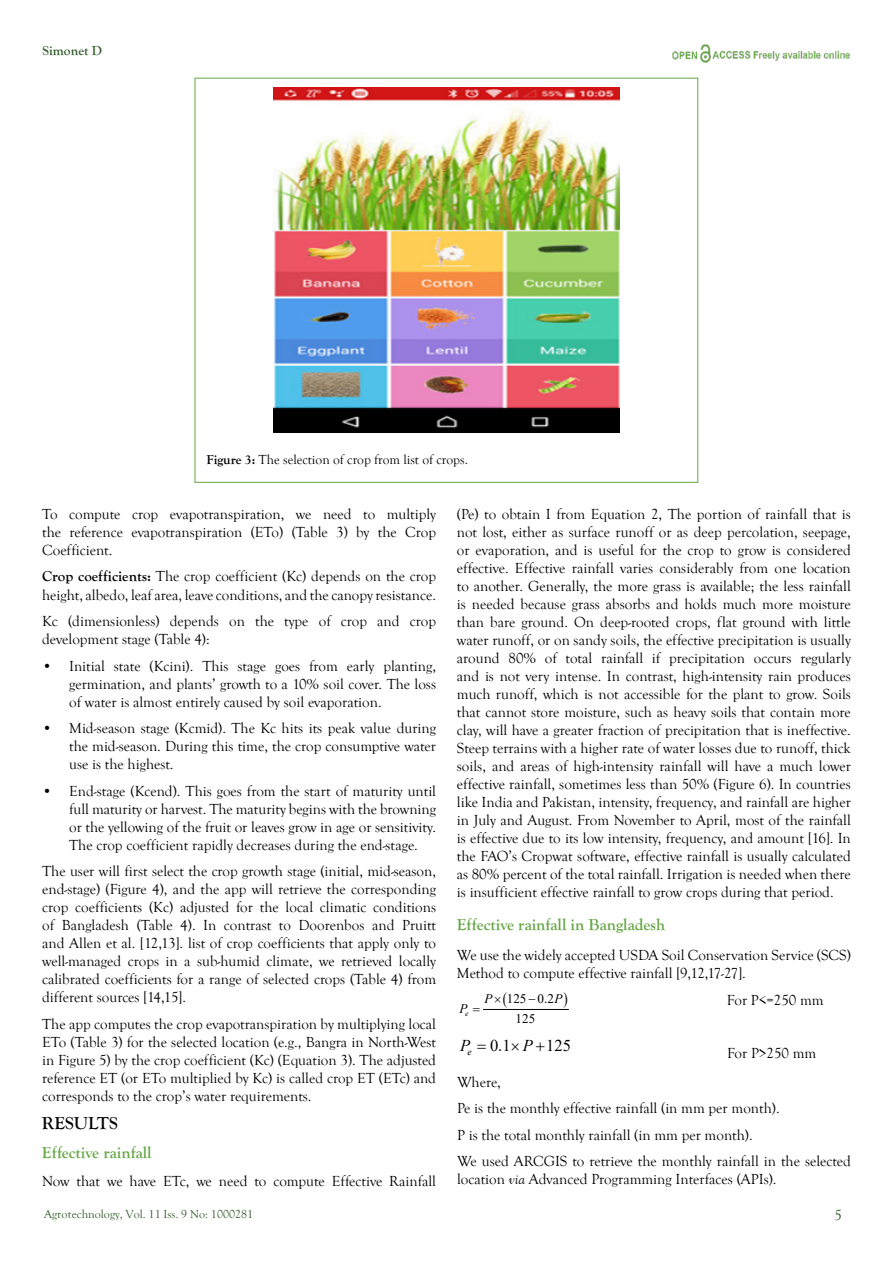
<style>
.page{position:relative;width:893px;height:1263px;background:#fff}
.page>*{position:absolute;margin:0;border:0;box-sizing:border-box;transform-origin:0 0}
.t1{font:700 18px "Goudy Old Style T";color:#000}
.t2{font:700 16.5px "Goudy Old Style T";color:#67a747}
.t3{font:16.5px "Times New Roman";color:#000}
.t4{font:italic 16.5px "Times New Roman";color:#000}
.t5{font:15px/18px "Goudy Old Style T";color:#000;text-align:justify}
.t6{font:15px "Goudy Old Style T";color:#2f5b28}
.t7{font:13.5px "Goudy Old Style T";color:#000}
.t8{font:700 13.5px "Goudy Old Style T";color:#2f5b28}
.t9{font:13.05px/19.6px "Times New Roman";color:#000}
.t10{font:italic 13.05px "Times New Roman";color:#000}
.t11{font:12px "Goudy Old Style T";color:#2f5b28}
.t12{font:italic 9.6px "Times New Roman";color:#000}
.t13{font:italic 7.5px "Times New Roman";color:#000}
.s1{font-weight:700}
.s2{font-style:italic}
</style>
<div class="page">
<img style="left:672px;top:44px;width:178px;height:19px">
<hr style="left:483px;top:1009px;width:85px;height:1px;background:#000">
<img style="left:273px;top:88px;width:347px;height:345px">
<p class="t8" style="left:43px;top:43px;width:61px">Simonet D</p>
<p class="t7" style="left:206px;top:452px;width:263px"><span class="s1">Figure 3:</span> The selection of crop from list of crops.</p>
<p class="t5" style="left:42px;top:505px;width:395px">To compute crop evapotranspiration, we need to multiply the reference evapotranspiration (ETo) (Table 3) by the Crop Coefficient.</p>
<p class="t5" style="left:42px;top:568px;width:395px"><span class="s1">Crop coefficients:</span> The crop coefficient (Kc) depends on the crop height, albedo, leaf area, leave conditions, and the canopy resistance.</p>
<p class="t5" style="left:42px;top:612px;width:395px">Kc (dimensionless) depends on the type of crop and crop development stage (Table 4):</p>
<p class="t5" style="left:69px;top:657px;width:368px;text-indent:-27px">• Initial state (Kcini). This stage goes from early planting, germination, and plants’ growth to a 10% soil cover. The loss of water is almost entirely caused by soil evaporation.</p>
<p class="t5" style="left:69px;top:719px;width:368px;text-indent:-27px">• Mid-season stage (Kcmid). The Kc hits its peak value during the mid-season. During this time, the crop consumptive water use is the highest.</p>
<p class="t5" style="left:69px;top:782px;width:368px;text-indent:-27px">• End-stage (Kcend). This goes from the start of maturity until full maturity or harvest. The maturity begins with the browning or the yellowing of the fruit or leaves grow in age or sensitivity.<br>The crop coefficient rapidly decreases during the end-stage.</p>
<p class="t5" style="left:42px;top:862px;width:395px">The user will first select the crop growth stage (initial, mid-season, end-stage) (Figure 4), and the app will retrieve the corresponding crop coefficients (Kc) adjusted for the local climatic conditions of Bangladesh (Table 4). In contrast to Doorenbos and Pruitt and Allen et al. [12,13]. list of crop coefficients that apply only to well-managed crops in a sub-humid climate, we retrieved locally calibrated coefficients for a range of selected crops (Table 4) from different sources [14,15].</p>
<p class="t5" style="left:42px;top:1015px;width:395px">The app computes the crop evapotranspiration by multiplying local ETo (Table 3) for the selected location (e.g., Bangra in North-West in Figure 5) by the crop coefficient (Kc) (Equation 3). The adjusted reference ET (or ETo multiplied by Kc) is called crop ET (ETc) and corresponds to the crop’s water requirements.</p>
<p class="t1" style="left:42px;top:1112px;width:77px">RESULTS</p>
<p class="t2" style="left:42px;top:1144px;width:111px">Effective rainfall</p>
<p class="t5" style="left:42px;top:1172px;width:395px">Now that we have ETc, we need to compute Effective Rainfall</p>
<p class="t11" style="left:44px;top:1207px;width:211px">Agrotechnology, Vol. 11 Iss. 9 No: 1000281</p>
<p class="t5" style="left:457px;top:505px;width:395px">(Pe) to obtain I from Equation 2, The portion of rainfall that is not lost, either as surface runoff or as deep percolation, seepage, or evaporation, and is useful for the crop to grow is considered effective. Effective rainfall varies considerably from one location to another. Generally, the more grass is available; the less rainfall is needed because grass absorbs and holds much more moisture than bare ground. On deep-rooted crops, flat ground with little water runoff, or on sandy soils, the effective precipitation is usually around 80% of total rainfall if precipitation occurs regularly and is not very intense. In contrast, high-intensity rain produces much runoff, which is not accessible for the plant to grow. Soils that cannot store moisture, such as heavy soils that contain more clay, will have a greater fraction of precipitation that is ineffective.<br>Steep terrains with a higher rate of water losses due to runoff, thick soils, and areas of high-intensity rainfall will have a much lower effective rainfall, sometimes less than 50% (Figure 6). In countries like India and Pakistan, intensity, frequency, and rainfall are higher in July and August. From November to April, most of the rainfall is effective due to its low intensity, frequency, and amount [16]. In the FAO’s Cropwat software, effective rainfall is usually calculated as 80% percent of the total rainfall. Irrigation is needed when there is insufficient effective rainfall to grow crops during that period.</p>
<p class="t2" style="left:457px;top:915px;width:210px">Effective rainfall in Bangladesh</p>
<p class="t5" style="left:457px;top:947px;width:395px">We use the widely accepted USDA Soil Conservation Service (SCS)<br>Method to compute effective rainfall [9,12,17-27].</p>
<p class="t9" style="left:516px;top:989px;width:48px;text-indent:-9px">125 0.2<span class="s2">P<br></span>125</p>
<p class="t10" style="left:485px;top:990px;width:10px">P</p>
<p class="t5" style="left:727px;top:991px;width:98px">For P&lt;=250 mm</p>
<p class="t3" style="left:490px;top:1034px;width:22px">0.1</p>
<p class="t3" style="left:546px;top:1034px;width:26px">125</p>
<p class="t10" style="left:459px;top:999px;width:10px">P</p>
<p class="t13" style="left:465px;top:1008px;width:5px">e</p>
<p class="t4" style="left:460px;top:1034px;width:12px">P</p>
<p class="t4" style="left:523px;top:1034px;width:12px">P</p>
<p class="t12" style="left:467px;top:1045px;width:6px">e</p>
<p class="t5" style="left:727px;top:1044px;width:91px">For P&gt;250 mm</p>
<p class="t5" style="left:457px;top:1069px;width:395px;line-height:26.5px;text-align:left">Where,<br>Pe is the monthly effective rainfall (in mm per month).<br>P is the total monthly rainfall (in mm per month).<br>We used ARCGIS to retrieve the monthly rainfall in the selected</p>
<p class="t5" style="left:457px;top:1171px;width:321px">location <span class="s2">via</span> Advanced Programming Interfaces (APIs).</p>
<p class="t6" style="left:834px;top:1207px;width:9px">5</p>
</div>
